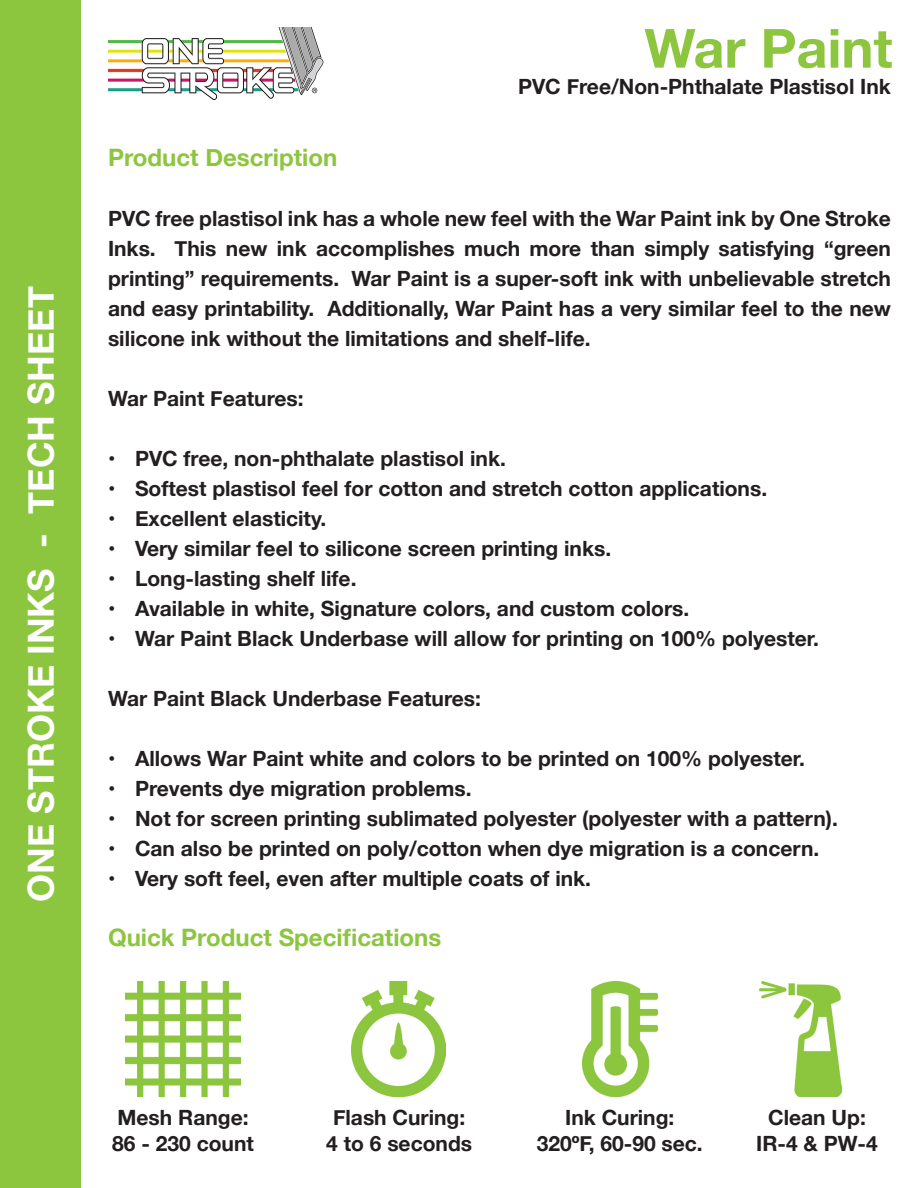
<style>
.page{position:relative;width:918px;height:1188px;background:#fff}
.page>*{position:absolute;margin:0;border:0;box-sizing:border-box;transform-origin:0 0}
.t1{font:700 54px "Helvetica Neue";color:#8cc63f}
.t2{font:700 36px "Helvetica Neue";color:#fff}
.t3{font:700 24px "Helvetica Neue";color:#8cc63f}
.t4{font:700 21px/30px "Helvetica Neue";color:#231f20;text-align:justify}
</style>
<div class="page">
<div style="left:0;top:0;width:81px;height:1188px;background:#8cc63f"></div>
<img style="left:108px;top:27px;width:216px;height:72px">
<img style="left:126px;top:982px;width:114px;height:114px">
<img style="left:583px;top:982px;width:74px;height:114px">
<img style="left:352px;top:982px;width:93px;height:114px">
<img style="left:760px;top:982px;width:82px;height:114px">
<p class="t2" style="left:13px;top:902px;width:617px;rotate:-90deg">ONE STROKE INKS - TECH SHEET</p>
<p class="t3" style="left:108px;top:139px;width:231px">Product Description</p>
<p class="t1" style="left:645px;top:6px;width:249px">War Paint</p>
<p class="t4" style="left:518px;top:72px;width:374px">PVC Free/Non-Phthalate Plastisol Ink</p>
<p class="t4" style="left:108px;top:205px;width:785px">PVC free plastisol ink has a whole new feel with the War Paint ink by One Stroke Inks. This new ink accomplishes much more than simply satisfying “green printing” requirements. War Paint is a super-soft ink with unbelievable stretch and easy printability. Additionally, War Paint has a very similar feel to the new silicone ink without the limitations and shelf-life.</p>
<p class="t4" style="left:108px;top:385px;width:197px">War Paint Features:</p>
<p class="t4" style="left:108px;top:445px;width:399px">• PVC free, non-phthalate plastisol ink.</p>
<p class="t4" style="left:108px;top:475px;width:661px">• Softest plastisol feel for cotton and stretch cotton applications.</p>
<p class="t4" style="left:108px;top:505px;width:220px">• Excellent elasticity.</p>
<p class="t4" style="left:108px;top:535px;width:505px">• Very similar feel to silicone screen printing inks.</p>
<p class="t4" style="left:108px;top:565px;width:250px">• Long-lasting shelf life.</p>
<p class="t4" style="left:108px;top:595px;width:583px">• Available in white, Signature colors, and custom colors.</p>
<p class="t4" style="left:108px;top:625px;width:712px">• War Paint Black Underbase will allow for printing on 100% polyester.</p>
<p class="t4" style="left:108px;top:685px;width:374px">War Paint Black Underbase Features:</p>
<p class="t4" style="left:108px;top:745px;width:698px">• Allows War Paint white and colors to be printed on 100% polyester.</p>
<p class="t4" style="left:108px;top:775px;width:365px">• Prevents dye migration problems.</p>
<p class="t4" style="left:108px;top:805px;width:731px">• Not for screen printing sublimated polyester (polyester with a pattern).</p>
<p class="t4" style="left:108px;top:835px;width:713px">• Can also be printed on poly/cotton when dye migration is a concern.</p>
<p class="t4" style="left:108px;top:865px;width:485px">• Very soft feel, even after multiple coats of ink.</p>
<p class="t3" style="left:108px;top:919px;width:335px">Quick Product Specifications</p>
<p class="t4" style="left:118px;top:1103px;width:133px">Mesh Range:</p>
<p class="t4" style="left:112px;top:1129px;width:143px">86 - 230 count</p>
<p class="t4" style="left:333px;top:1103px;width:134px">Flash Curing:</p>
<p class="t4" style="left:326px;top:1129px;width:147px">4 to 6 seconds</p>
<p class="t4" style="left:565px;top:1103px;width:111px">Ink Curing:</p>
<p class="t4" style="left:537px;top:1129px;width:167px">320ºF, 60-90 sec.</p>
<p class="t4" style="left:768px;top:1103px;width:99px">Clean Up:</p>
<p class="t4" style="left:756px;top:1129px;width:123px">IR-4 &amp; PW-4</p>
</div>
